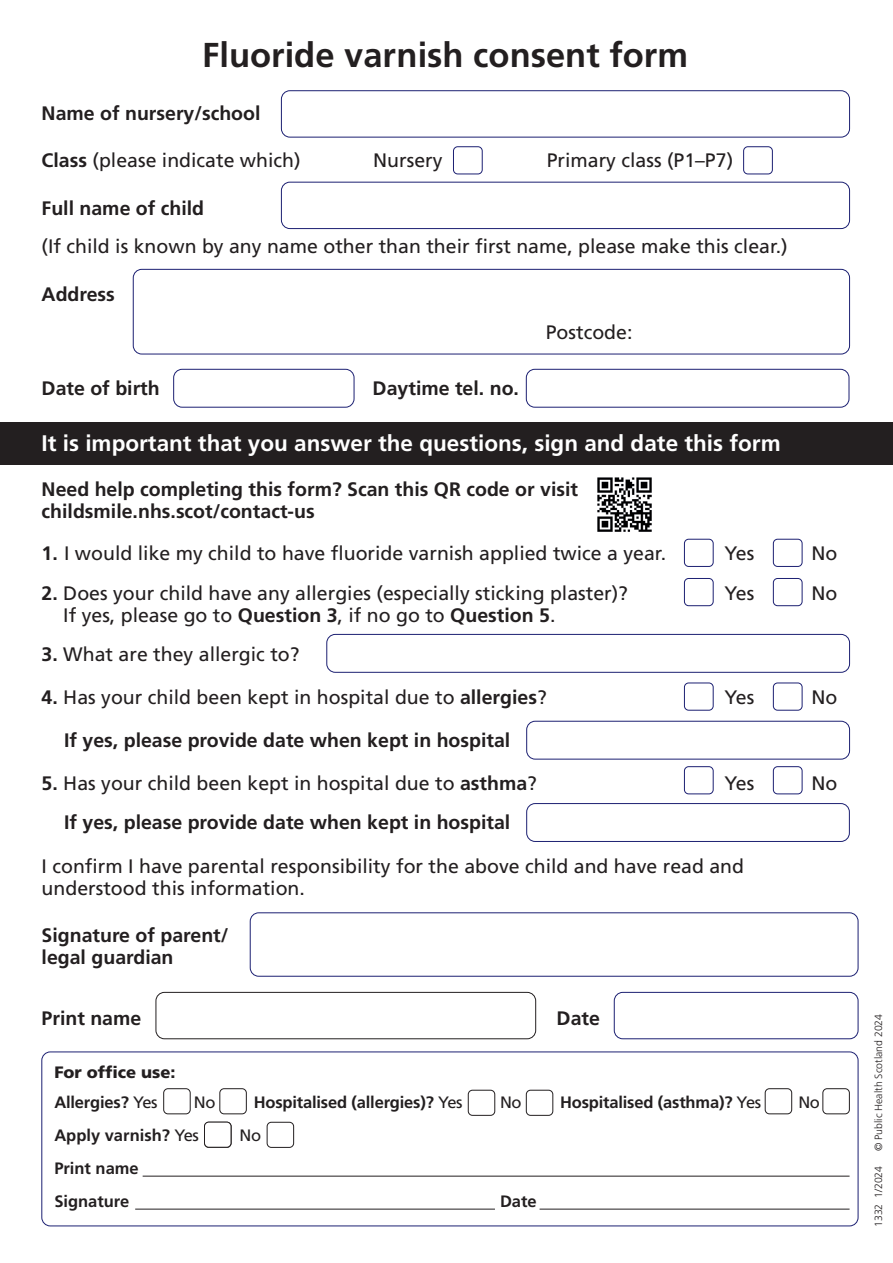
<style>
.page{position:relative;width:893px;height:1263px;background:#fff}
.page>*{position:absolute;margin:0;border:0;box-sizing:border-box;transform-origin:0 0}
.New_body{font:700 34.5px "Frutiger LT Std";color:#231f20}
.New_body-2{font:700 22.5px "Frutiger LT Std";color:#fff}
.New_body-3{font:19.5px/22.5px "Frutiger LT Std";color:#231f20}
.New_body-4{font:700 19.5px/22.5px "Frutiger LT Std";color:#231f20}
.New_body-5{font:700 16.5px/33px "Frutiger LT Std";letter-spacing:-.01em;color:#231f20}
.New_body-6{font:900 16.5px "Frutiger LT Std";color:#231f20}
.New_body-7{font:16.5px "Frutiger LT Std";letter-spacing:-.025em;color:#231f20}
.t1{font:300 10.5px "Frutiger LT Std";color:#231f20}
.s1{font-weight:700}
.s2{font-weight:400}
</style>
<div class="page">
<div style="left:0;top:422px;width:893px;height:43px;background:#231f20"></div>
<div style="left:281px;top:91px;width:568px;height:46px;border:1px solid #1c2072;border-radius:9px"></div>
<div style="left:173px;top:369px;width:181px;height:38px;border:1px solid #1c2072;border-radius:9px"></div>
<div style="left:526px;top:369px;width:323px;height:38px;border:1px solid #1c2072;border-radius:9px"></div>
<div style="left:156px;top:992px;width:380px;height:47px;border:1px solid #231f20;border-radius:9px"></div>
<div style="left:614px;top:992px;width:244px;height:47px;border:1px solid #1c2072;border-radius:9px"></div>
<div style="left:326px;top:634px;width:523px;height:38px;border:1px solid #1c2072;border-radius:9px"></div>
<div style="left:250px;top:912px;width:608px;height:64px;border:1px solid #1c2072;border-radius:9px"></div>
<div style="left:526px;top:721px;width:323px;height:38px;border:1px solid #1c2072;border-radius:9px"></div>
<div style="left:526px;top:803px;width:323px;height:38px;border:1px solid #1c2072;border-radius:9px"></div>
<div style="left:281px;top:182px;width:568px;height:47px;border:1px solid #1c2072;border-radius:9px"></div>
<div style="left:133px;top:269px;width:716px;height:85px;border:1px solid #1c2072;border-radius:9px"></div>
<div style="left:684px;top:539px;width:29px;height:28px;border:1px solid #1c2072;border-radius:4px"></div>
<div style="left:453px;top:147px;width:29px;height:27px;border:1px solid #1c2072;border-radius:4px"></div>
<div style="left:743px;top:147px;width:29px;height:27px;border:1px solid #1c2072;border-radius:4px"></div>
<div style="left:684px;top:578px;width:29px;height:28px;border:1px solid #1c2072;border-radius:4px"></div>
<div style="left:684px;top:683px;width:29px;height:27px;border:1px solid #1c2072;border-radius:4px"></div>
<div style="left:684px;top:766px;width:29px;height:28px;border:1px solid #1c2072;border-radius:4px"></div>
<div style="left:773px;top:539px;width:29px;height:28px;border:1px solid #1c2072;border-radius:4px"></div>
<div style="left:773px;top:578px;width:29px;height:28px;border:1px solid #1c2072;border-radius:4px"></div>
<div style="left:773px;top:683px;width:29px;height:27px;border:1px solid #1c2072;border-radius:4px"></div>
<div style="left:773px;top:766px;width:29px;height:28px;border:1px solid #1c2072;border-radius:4px"></div>
<div style="left:42px;top:1051px;width:816px;height:175px;border:1px solid #1c2072;border-radius:9px"></div>
<div style="left:163px;top:1088px;width:27px;height:26px;border:1px solid #231f20;border-radius:4px"></div>
<div style="left:204px;top:1122px;width:27px;height:25px;border:1px solid #231f20;border-radius:4px"></div>
<div style="left:220px;top:1088px;width:26px;height:26px;border:1px solid #231f20;border-radius:4px"></div>
<div style="left:267px;top:1122px;width:27px;height:25px;border:1px solid #231f20;border-radius:4px"></div>
<div style="left:468px;top:1090px;width:27px;height:25px;border:1px solid #231f20;border-radius:4px"></div>
<div style="left:526px;top:1090px;width:27px;height:25px;border:1px solid #231f20;border-radius:4px"></div>
<div style="left:765px;top:1088px;width:27px;height:26px;border:1px solid #231f20;border-radius:4px"></div>
<div style="left:822px;top:1088px;width:27px;height:26px;border:1px solid #231f20;border-radius:4px"></div>
<hr style="left:143px;top:1176px;width:706px;height:1px;background:#231f20">
<hr style="left:135px;top:1209px;width:360px;height:1px;background:#231f20">
<hr style="left:539px;top:1209px;width:310px;height:1px;background:#231f20">
<img style="left:597px;top:477px;width:55px;height:55px">
<p class="New_body" style="left:202px;top:35px;width:487px">Fluoride varnish consent form</p>
<p class="New_body-4" style="left:42px;top:102px;width:220px">Name of nursery/school</p>
<p class="New_body-3" style="left:42px;top:149px;width:260px"><span class="s1">Class</span> (please indicate which)</p>
<p class="New_body-3" style="left:373px;top:149px;width:71px">Nursery</p>
<p class="New_body-3" style="left:547px;top:149px;width:188px">Primary class (P1–P7)</p>
<p class="New_body-4" style="left:42px;top:197px;width:164px">Full name of child</p>
<p class="New_body-3" style="left:42px;top:235px;width:747px">(If child is known by any name other than their first name, please make this clear.)</p>
<p class="New_body-4" style="left:42px;top:283px;width:75px">Address</p>
<p class="New_body-3" style="left:546px;top:321px;width:88px">Postcode:</p>
<p class="New_body-4" style="left:42px;top:377px;width:120px">Date of birth</p>
<p class="New_body-4" style="left:373px;top:377px;width:148px">Daytime tel. no.</p>
<p class="New_body-2" style="left:42px;top:430px;width:740px">It is important that you answer the questions, sign and date this form</p>
<p class="New_body-4" style="left:42px;top:478px;width:538px">Need help completing this form? Scan this QR code or visit childsmile.nhs.scot/contact-us</p>
<p class="New_body-3" style="left:42px;top:542px;width:626px"><span class="s1">1.</span> I would like my child to have fluoride varnish applied twice a year.</p>
<p class="New_body-3" style="left:724px;top:542px;width:31px">Yes</p>
<p class="New_body-3" style="left:811px;top:542px;width:27px">No</p>
<p class="New_body-3" style="left:42px;top:582px;width:588px"><span class="s1">2.</span> Does your child have any allergies (especially sticking plaster)?</p>
<p class="New_body-3" style="left:724px;top:582px;width:31px">Yes</p>
<p class="New_body-3" style="left:811px;top:582px;width:27px">No</p>
<p class="New_body-3" style="left:63px;top:604px;width:493px">If yes, please go to <span class="s1">Question 3</span>, if no go to <span class="s1">Question 5</span>.</p>
<p class="New_body-3" style="left:42px;top:643px;width:259px"><span class="s1">3.</span> What are they allergic to?</p>
<p class="New_body-3" style="left:42px;top:686px;width:506px"><span class="s1">4.</span> Has your child been kept in hospital due to <span class="s1">allergies</span>?</p>
<p class="New_body-3" style="left:724px;top:686px;width:31px">Yes</p>
<p class="New_body-3" style="left:811px;top:686px;width:27px">No</p>
<p class="New_body-4" style="left:64px;top:729px;width:448px">If yes, please provide date when kept in hospital</p>
<p class="New_body-3" style="left:42px;top:772px;width:497px"><span class="s1">5.</span> Has your child been kept in hospital due to <span class="s1">asthma</span>?</p>
<p class="New_body-3" style="left:724px;top:772px;width:31px">Yes</p>
<p class="New_body-3" style="left:811px;top:772px;width:27px">No</p>
<p class="New_body-4" style="left:64px;top:811px;width:448px">If yes, please provide date when kept in hospital</p>
<p class="New_body-3" style="left:42px;top:854px;width:704px">I confirm I have parental responsibility for the above child and have read and understood this information.</p>
<p class="New_body-4" style="left:42px;top:925px;width:188px;line-height:21.8px">Signature of parent/ legal guardian</p>
<p class="New_body-4" style="left:42px;top:1006px;width:101px">Print name</p>
<p class="New_body-4" style="left:556px;top:1006px;width:45px">Date</p>
<p class="New_body-6" style="left:54px;top:1062px;width:123px">For office use:</p>
<p class="New_body-5" style="left:54px;top:1086px;width:105px">Allergies? <span class="s2">Yes</span></p>
<p class="New_body-7" style="left:194px;top:1092px;width:23px">No</p>
<p class="New_body-5" style="left:254px;top:1086px;width:210px">Hospitalised (allergies)? <span class="s2">Yes</span></p>
<p class="New_body-7" style="left:500px;top:1092px;width:23px">No</p>
<p class="New_body-5" style="left:560px;top:1086px;width:203px">Hospitalised (asthma)? <span class="s2">Yes</span></p>
<p class="New_body-7" style="left:798px;top:1092px;width:23px">No</p>
<p class="New_body-5" style="left:54px;top:1119px;width:146px">Apply varnish? <span class="s2">Yes</span></p>
<p class="New_body-7" style="left:240px;top:1125px;width:23px">No</p>
<p class="New_body-5" style="left:54px;top:1152px;width:86px">Print name<br>Signature</p>
<p class="New_body-5" style="left:500px;top:1185px;width:38px">Date</p>
<p class="t1" style="left:872px;top:1151px;width:139px;rotate:-90deg">© Public Health Scotland 2024</p>
<p class="t1" style="left:872px;top:1227px;width:63px;rotate:-90deg">1332 1/2024</p>
</div>
